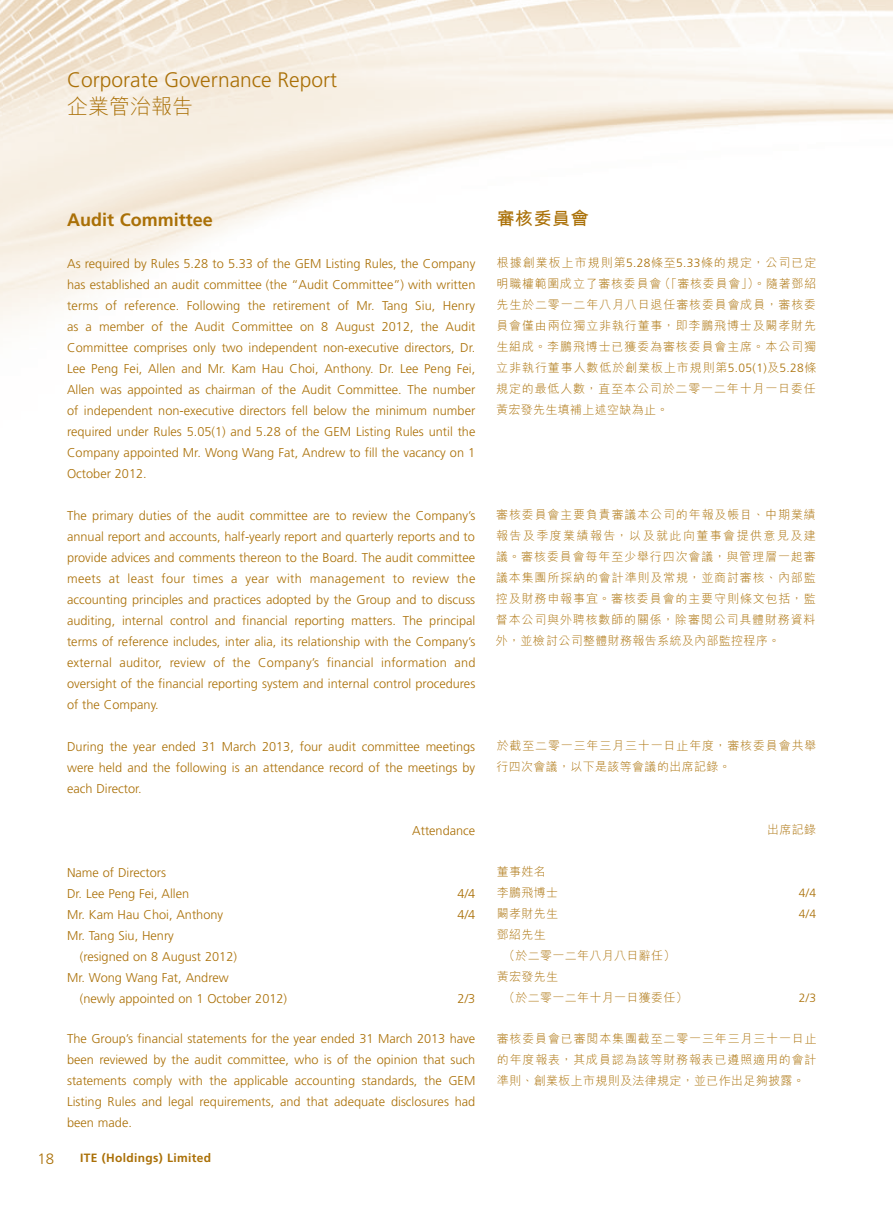
<style>
.page{position:relative;width:893px;height:1212px;background:#fff}
.page>*{position:absolute;margin:0;border:0;box-sizing:border-box;transform-origin:0 0}
.t1{font:300 21px "Frutiger LT Std";color:#aa7007}
.t2{font:300 21px "M Hei HK";color:#aa7007}
.t3{font:700 18px "Frutiger LT Std";color:#aa7007}
.t4{font:700 18px "M Hei HK";letter-spacing:.03em;color:#aa7007}
.t5{font:300 15px "Frutiger LT Std";color:#aa7007}
.t6{font:300 12.75px/21px "Frutiger LT Std";color:#aa7007;text-align:justify}
.t7{font:300 12px/21px "M Hei HK";letter-spacing:.03em;color:#aa7007;text-align:justify}
.t8{font:300 12px/21px "M Hei HK";letter-spacing:.07em;color:#aa7007}
.t9{font:700 12px "Frutiger LT Std";letter-spacing:.03em;color:#aa7007}
.t10{font:300 12px "Frutiger LT Std";color:#aa7007}
.s1{font-family:"Frutiger LT Std"}
</style>
<div class="page">
<img style="left:0;top:0;width:893px;height:324px">
<h1 class="t1" style="left:67px;top:68px;width:271px">Corporate Governance Report</h1>
<h1 class="t2" style="left:67px;top:92px;width:127px">企業管治報告</h1>
<h2 class="t3" style="left:67px;top:209px;width:147px">Audit Committee</h2>
<p class="t6" style="left:67px;top:253px;width:410px">As required by Rules 5.28 to 5.33 of the GEM Listing Rules, the Company has established an audit committee (the “Audit Committee”) with written terms of reference. Following the retirement of Mr. Tang Siu, Henry as a member of the Audit Committee on 8 August 2012, the Audit Committee comprises only two independent non-executive directors, Dr.<br>Lee Peng Fei, Allen and Mr. Kam Hau Choi, Anthony. Dr. Lee Peng Fei, Allen was appointed as chairman of the Audit Committee. The number of independent non-executive directors fell below the minimum number required under Rules 5.05(1) and 5.28 of the GEM Listing Rules until the Company appointed Mr. Wong Wang Fat, Andrew to fill the vacancy on 1<br>October 2012.</p>
<p class="t6" style="left:67px;top:505px;width:410px">The primary duties of the audit committee are to review the Company’s annual report and accounts, half-yearly report and quarterly reports and to provide advices and comments thereon to the Board. The audit committee meets at least four times a year with management to review the accounting principles and practices adopted by the Group and to discuss auditing, internal control and financial reporting matters. The principal terms of reference includes, inter alia, its relationship with the Company’s external auditor, review of the Company’s financial information and oversight of the financial reporting system and internal control procedures of the Company.</p>
<p class="t6" style="left:67px;top:736px;width:410px">During the year ended 31 March 2013, four audit committee meetings were held and the following is an attendance record of the meetings by each Director.</p>
<p class="t6" style="left:412px;top:820px;width:65px">Attendance</p>
<p class="t6" style="left:67px;top:862px;width:124px">Name of Directors<br>Dr. Lee Peng Fei, Allen</p>
<p class="t6" style="left:458px;top:883px;width:19px">4/4</p>
<p class="t6" style="left:67px;top:904px;width:158px">Mr. Kam Hau Choi, Anthony</p>
<p class="t6" style="left:458px;top:904px;width:19px">4/4</p>
<p class="t6" style="left:67px;top:925px;width:108px">Mr. Tang Siu, Henry</p>
<p class="t6" style="left:80px;top:946px;width:159px">(resigned on 8 August 2012)</p>
<p class="t6" style="left:67px;top:967px;width:163px">Mr. Wong Wang Fat, Andrew</p>
<p class="t6" style="left:80px;top:988px;width:209px">(newly appointed on 1 October 2012)</p>
<p class="t6" style="left:458px;top:988px;width:19px">2/3</p>
<p class="t6" style="left:67px;top:1028px;width:410px">The Group’s financial statements for the year ended 31 March 2013 have been reviewed by the audit committee, who is of the opinion that such statements comply with the applicable accounting standards, the GEM Listing Rules and legal requirements, and that adequate disclosures had been made.</p>
<p class="t5" style="left:37px;top:1150px;width:18px">18</p>
<p class="t9" style="left:80px;top:1151px;width:133px">ITE (Holdings) Limited</p>
<h2 class="t4" style="left:497px;top:206px;width:94px">審核委員會</h2>
<p class="t7" style="left:496px;top:252px;width:322px">根據創業板上市規則第<span class="s1">5.28</span>條至<span class="s1">5.33</span>條的規定，公司已定明職權範圍成立了審核委員會（「審核委員會」）。隨著鄧紹先生於二零一二年八月八日退任審核委員會成員，審核委員會僅由兩位獨立非執行董事，即李鵬飛博士及闞孝財先生組成。李鵬飛博士已獲委為審核委員會主席。本公司獨立非執行董事人數低於創業板上市規則第<span class="s1">5.05(1)</span>及<span class="s1">5.28</span>條規定的最低人數，直至本公司於二零一二年十月一日委任黃宏發先生填補上述空缺為止。</p>
<p class="t7" style="left:496px;top:504px;width:322px">審核委員會主要負責審議本公司的年報及帳目、中期業績報告及季度業績報告，以及就此向董事會提供意見及建議。審核委員會每年至少舉行四次會議，與管理層一起審議本集團所採納的會計準則及常規，並商討審核、內部監控及財務申報事宜。審核委員會的主要守則條文包括，監督本公司與外聘核數師的關係，除審閱公司具體財務資料外，並檢討公司整體財務報告系統及內部監控程序。</p>
<p class="t8" style="left:497px;top:735px;width:321px">於截至二零一三年三月三十一日止年度，審核委員會共舉行四次會議，以下是該等會議的出席記錄。</p>
<p class="t7" style="left:497px;top:861px;width:63px">董事姓名李鵬飛博士</p>
<p class="t7" style="left:767px;top:819px;width:51px">出席記錄</p>
<p class="t10" style="left:799px;top:886px;width:19px">4/4</p>
<p class="t7" style="left:497px;top:903px;width:63px">闞孝財先生</p>
<p class="t10" style="left:799px;top:907px;width:19px">4/4</p>
<p class="t7" style="left:497px;top:924px;width:51px">鄧紹先生</p>
<p class="t7" style="left:503px;top:945px;width:174px">（於二零一二年八月八日辭任）</p>
<p class="t7" style="left:497px;top:966px;width:63px">黃宏發先生</p>
<p class="t7" style="left:503px;top:987px;width:186px">（於二零一二年十月一日獲委任）</p>
<p class="t10" style="left:799px;top:991px;width:19px">2/3</p>
<p class="t7" style="left:497px;top:1027px;width:321px">審核委員會已審閱本集團截至二零一三年三月三十一日止的年度報表，其成員認為該等財務報表已遵照適用的會計準則、創業板上市規則及法律規定，並已作出足夠披露。</p>
</div>
